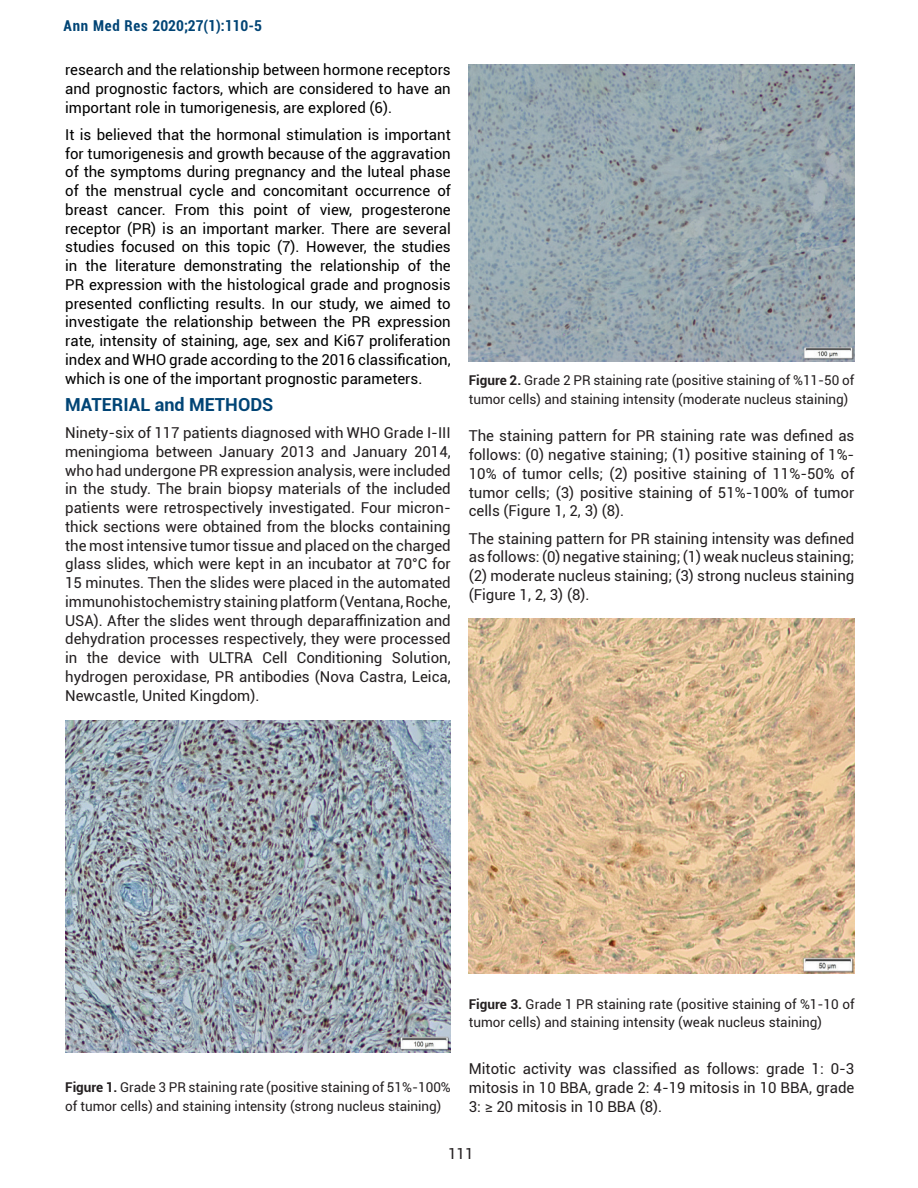
<style>
.page{position:relative;width:918px;height:1188px;background:#fff}
.page>*{position:absolute;margin:0;border:0;box-sizing:border-box;transform-origin:0 0}
.t1{font:700 18px "Roboto";color:#004475}
.t2{font:15px/18.8px "Roboto";color:#231f20;text-align:justify}
.t3{font:15px/18.8px "Roboto";color:#000;text-align:justify}
.t4{font:700 condensed 15px "Roboto";letter-spacing:.025em;color:#004475}
.t5{font:13.5px/18.8px "Roboto";color:#231f20}
.s1{font-weight:700}
</style>
<div class="page">
<img style="left:65px;top:721px;width:386px;height:331px">
<img style="left:469px;top:65px;width:385px;height:297px">
<img style="left:469px;top:618px;width:385px;height:356px">
<p class="t4" style="left:64px;top:15px;width:200px">Ann Med Res 2020;27(1):110-5</p>
<p class="t3" style="left:65px;top:60px;width:387px">research and the relationship between hormone receptors and prognostic factors, which are considered to have an important role in tumorigenesis, are explored (6).</p>
<p class="t3" style="left:65px;top:125px;width:387px">It is believed that the hormonal stimulation is important for tumorigenesis and growth because of the aggravation of the symptoms during pregnancy and the luteal phase of the menstrual cycle and concomitant occurrence of breast cancer. From this point of view, progesterone receptor (PR) is an important marker. There are several studies focused on this topic (7). However, the studies in the literature demonstrating the relationship of the PR expression with the histological grade and prognosis presented conflicting results. In our study, we aimed to investigate the relationship between the PR expression rate, intensity of staining, age, sex and Ki67 proliferation index and WHO grade according to the 2016 classification, which is one of the important prognostic parameters.</p>
<p class="t1" style="left:65px;top:392px;width:210px">MATERIAL and METHODS</p>
<p class="t2" style="left:65px;top:423px;width:387px">Ninety-six of 117 patients diagnosed with WHO Grade I-III meningioma between January 2013 and January 2014, who had undergone PR expression analysis, were included in the study. The brain biopsy materials of the included patients were retrospectively investigated. Four micron&shy;thick sections were obtained from the blocks containing the most intensive tumor tissue and placed on the charged glass slides, which were kept in an incubator at 70°C for 15 minutes. Then the slides were placed in the automated immunohistochemistry staining platform (Ventana, Roche, USA). After the slides went through deparaffinization and dehydration processes respectively, they were processed in the device with ULTRA Cell Conditioning Solution, hydrogen peroxidase, PR antibodies (Nova Castra, Leica, Newcastle, United Kingdom).</p>
<p class="t5" style="left:469px;top:370px;width:387px"><span class="s1">Figure 2.</span> Grade 2 PR staining rate (positive staining of %11-50 of tumor cells) and staining intensity (moderate nucleus staining)</p>
<p class="t2" style="left:469px;top:426px;width:387px">The staining pattern for PR staining rate was defined as follows: (0) negative staining; (1) positive staining of 1%- 10% of tumor cells; (2) positive staining of 11%-50% of tumor cells; (3) positive staining of 51%-100% of tumor cells (Figure 1, 2, 3) (8).</p>
<p class="t2" style="left:469px;top:528px;width:387px">The staining pattern for PR staining intensity was defined as follows: (0) negative staining; (1) weak nucleus staining; (2) moderate nucleus staining; (3) strong nucleus staining (Figure 1, 2, 3) (8).</p>
<p class="t5" style="left:469px;top:994px;width:387px"><span class="s1">Figure 3.</span> Grade 1 PR staining rate (positive staining of %1-10 of tumor cells) and staining intensity (weak nucleus staining)</p>
<p class="t2" style="left:469px;top:1058px;width:387px">Mitotic activity was classified as follows: grade 1: 0-3 mitosis in 10 BBA, grade 2: 4-19 mitosis in 10 BBA, grade 3: ≥ 20 mitosis in 10 BBA (8).</p>
<p class="t2" style="left:448px;top:1143px;width:27px">111</p>
<p class="t5" style="left:65px;top:1078px;width:387px"><span class="s1">Figure 1.</span> Grade 3 PR staining rate (positive staining of 51%-100% of tumor cells) and staining intensity (strong nucleus staining)</p>
</div>
